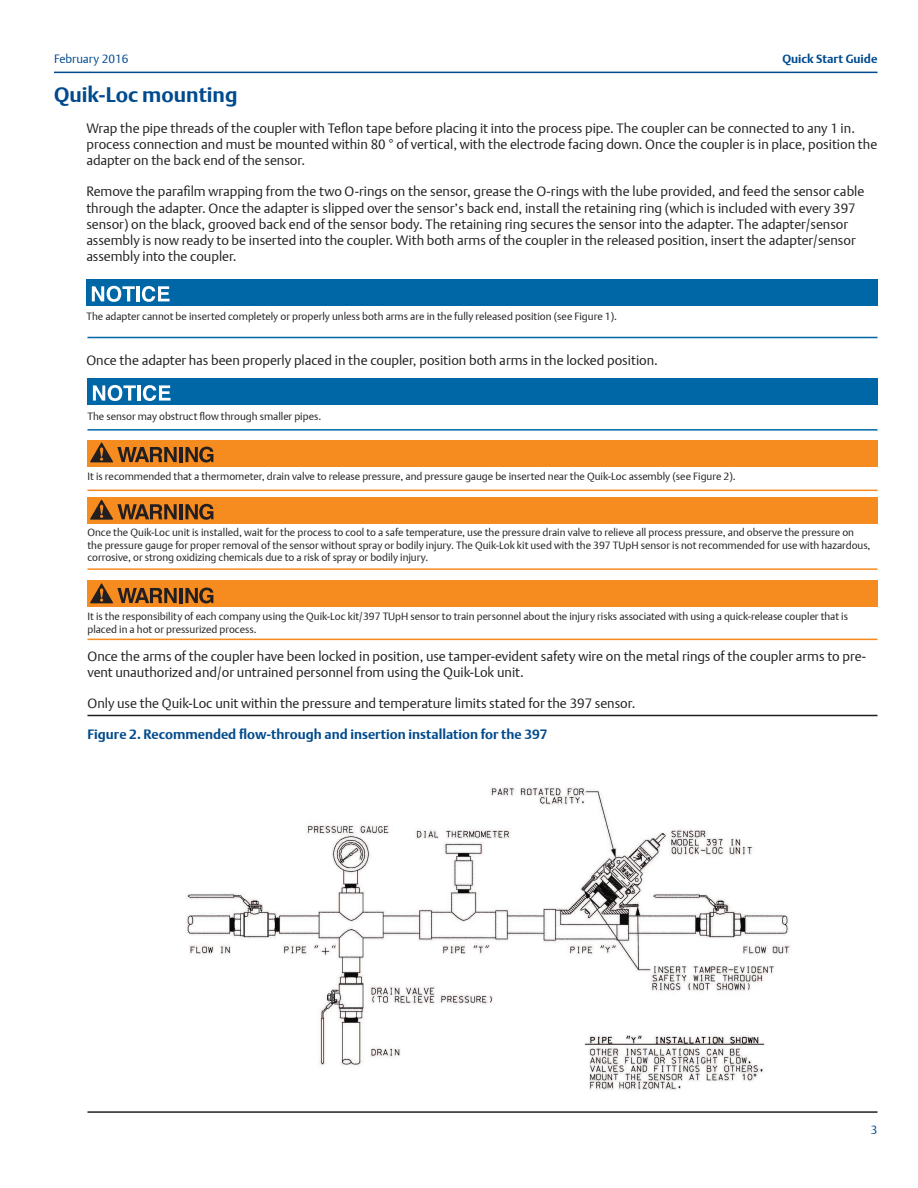
<style>
.page{position:relative;width:918px;height:1188px;background:#fff}
.page>*{position:absolute;margin:0;border:0;box-sizing:border-box;transform-origin:0 0}
.t1{font:700 21px "DTL Argo T";color:#004a8d}
.t2{font:13.5px/16.2px "DTL Argo T Light";color:#231f20}
.t3{font:700 13.5px "DTL Argo T";color:#004a8d}
.t4{font:700 12px "DTL Argo T";color:#004a8d}
.t5{font:12px "DTL Argo T Light";color:#004a8d}
.t6{font:10.5px/12.6px "DTL Argo T Light";color:#231f20}
.s1{font-family:"Arial"}
</style>
<div class="page">
<hr style="left:54px;top:72px;width:824px;height:1px;background:#004a8d">
<div style="left:86px;top:279px;width:791px;height:27px;background:#0067a7"></div>
<svg style="left:92px;top:286px;width:43px;height:16px"></svg>
<hr style="left:136px;top:286px;width:4px;height:15px;background:#fff">
<svg style="left:142px;top:286px;width:28px;height:16px"></svg>
<hr style="left:87px;top:337px;width:790px;height:1px;background:#0067a7">
<div style="left:87px;top:378px;width:790px;height:27px;background:#0067a7"></div>
<svg style="left:93px;top:385px;width:43px;height:16px"></svg>
<hr style="left:137px;top:385px;width:4px;height:16px;background:#fff">
<svg style="left:143px;top:385px;width:28px;height:16px"></svg>
<hr style="left:87px;top:429px;width:790px;height:2px;background:#0067a7">
<div style="left:87px;top:440px;width:790px;height:27px;background:#f68b1f"></div>
<svg style="left:90px;top:442px;width:87px;height:20px"></svg>
<hr style="left:179px;top:447px;width:4px;height:15px;background:#231f20">
<svg style="left:185px;top:447px;width:28px;height:16px"></svg>
<hr style="left:87px;top:490px;width:790px;height:1px;background:#f68b1f">
<div style="left:87px;top:497px;width:790px;height:27px;background:#f68b1f"></div>
<svg style="left:90px;top:500px;width:87px;height:20px"></svg>
<hr style="left:179px;top:504px;width:4px;height:15px;background:#231f20">
<svg style="left:185px;top:504px;width:28px;height:16px"></svg>
<hr style="left:87px;top:568px;width:790px;height:2px;background:#f68b1f">
<div style="left:87px;top:580px;width:790px;height:28px;background:#f68b1f"></div>
<svg style="left:90px;top:583px;width:87px;height:20px"></svg>
<hr style="left:179px;top:588px;width:4px;height:15px;background:#231f20">
<svg style="left:185px;top:588px;width:28px;height:15px"></svg>
<hr style="left:87px;top:639px;width:790px;height:1px;background:#f68b1f">
<img style="left:186px;top:787px;width:605px;height:304px">
<hr style="left:87px;top:715px;width:790px;height:1px;background:#231f20">
<hr style="left:87px;top:1111px;width:790px;height:2px;background:#231f20">
<p class="t5" style="left:54px;top:52px;width:76px">February 2016</p>
<p class="t4" style="left:782px;top:52px;width:97px">Quick Start Guide</p>
<h1 class="t1" style="left:54px;top:82px;width:185px">Quik-Loc mounting</h1>
<p class="t2" style="left:86px;top:120px;width:792px">Wrap the pipe threads of the coupler with Teflon tape before placing it into the process pipe. The coupler can be connected to any 1 in. process connection and must be mounted within 80 <span class="s1">°</span> of vertical, with the electrode facing down. Once the coupler is in place, position the adapter on the back end of the sensor.</p>
<p class="t2" style="left:86px;top:183px;width:780px">Remove the parafilm wrapping from the two O-rings on the sensor, grease the O-rings with the lube provided, and feed the sensor cable through the adapter. Once the adapter is slipped over the sensor’s back end, install the retaining ring (which is included with every 397 sensor) on the black, grooved back end of the sensor body. The retaining ring secures the sensor into the adapter. The adapter/sensor assembly is now ready to be inserted into the coupler. With both arms of the coupler in the released position, insert the adapter/sensor assembly into the coupler.</p>
<p class="t6" style="left:86px;top:310px;width:532px">The adapter cannot be inserted completely or properly unless both arms are in the fully released position (see Figure 1).</p>
<p class="t2" style="left:86px;top:352px;width:573px">Once the adapter has been properly placed in the coupler, position both arms in the locked position.</p>
<p class="t6" style="left:87px;top:409px;width:235px">The sensor may obstruct flow through smaller pipes.</p>
<p class="t6" style="left:87px;top:470px;width:650px">It is recommended that a thermometer, drain valve to release pressure, and pressure gauge be inserted near the Quik-Loc assembly (see Figure 2).</p>
<p class="t6" style="left:87px;top:526px;width:785px">Once the Quik-Loc unit is installed, wait for the process to cool to a safe temperature, use the pressure drain valve to relieve all process pressure, and observe the pressure on the pressure gauge for proper removal of the sensor without spray or bodily injury. The Quik-Lok kit used with the 397 TUpH sensor is not recommended for use with hazardous, corrosive, or strong oxidizing chemicals due to a risk of spray or bodily injury.</p>
<p class="t6" style="left:87px;top:610px;width:762px">It is the responsibility of each company using the Quik-Loc kit/397 TUpH sensor to train personnel about the injury risks associated with using a quick-release coupler that is placed in a hot or pressurized process.</p>
<p class="t2" style="left:87px;top:648px;width:780px">Once the arms of the coupler have been locked in position, use tamper-evident safety wire on the metal rings of the coupler arms to pre&shy;vent unauthorized and/or untrained personnel from using the Quik-Lok unit.</p>
<p class="t2" style="left:87px;top:695px;width:549px">Only use the Quik-Loc unit within the pressure and temperature limits stated for the 397 sensor.</p>
<p class="t3" style="left:87px;top:726px;width:462px">Figure 2. Recommended flow-through and insertion installation for the 397</p>
<p class="t5" style="left:871px;top:1123px;width:8px">3</p>
</div>
